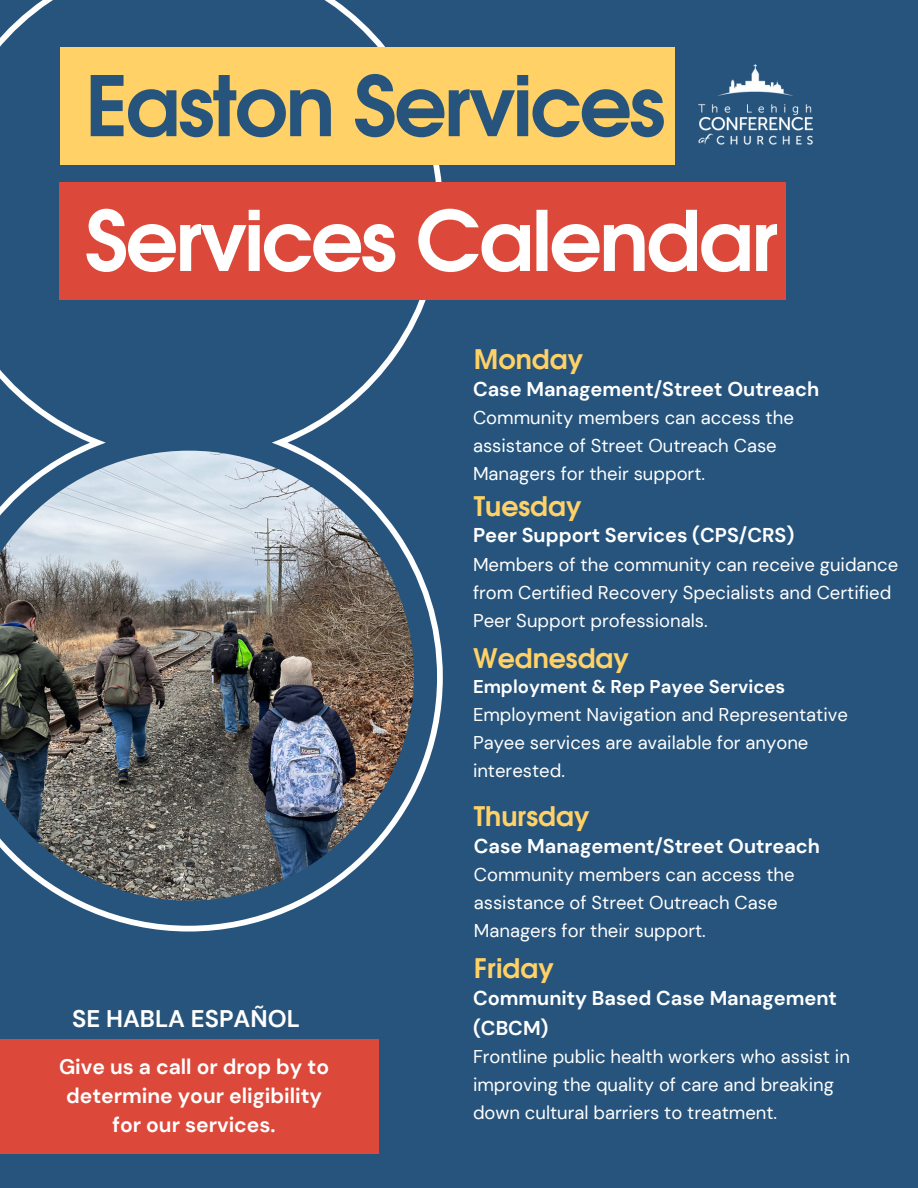
<style>
.page{position:relative;width:918px;height:1188px;background:#26547c}
.page>*{position:absolute;margin:0;border:0;box-sizing:border-box;transform-origin:0 0}
.t1{font:700 82.8px "Evolventa";letter-spacing:-.03em;color:#fff}
.t2{font:700 82.8px "Evolventa";letter-spacing:-.03em;color:#26547c}
.t3{font:700 27px "Evolventa";color:#ffd166}
.t4{font:700 24px "DM Sans";color:#fff}
.t5{font:700 21px/29.2px "DM Sans";color:#fff;text-align:center}
.t6{font:700 19.95px/30.3px "DM Sans";color:#fff}
.t7{font:18.45px/28.2px "DM Sans";color:#fff}
.s1{font-weight:700}
</style>
<div class="page">
<svg style="left:0;top:0;width:443px;height:932px"></svg>
<img style="left:0;top:451px;width:414px;height:450px">
<div style="left:60px;top:182px;width:726px;height:118px;background:#dc493a"></div>
<div style="left:60px;top:48px;width:615px;height:117px;background:#ffd166"></div>
<img style="left:699px;top:64px;width:113px;height:81px">
<div style="left:0;top:1039px;width:379px;height:114px;background:#dc493a"></div>
<p class="t2" style="left:85px;top:70px;width:582px">Easton Services</p>
<p class="t1" style="left:85px;top:205px;width:696px">Services Calendar</p>
<p class="t3" style="left:474px;top:348px;width:111px">Monday</p>
<p class="t6" style="left:473px;top:374px;width:348px">Case Management/Street Outreach</p>
<p class="t7" style="left:473px;top:403px;width:322px">Community members can access the assistance of Street Outreach Case<br>Managers for their support.</p>
<p class="t3" style="left:474px;top:494px;width:109px">Tuesday</p>
<p class="t6" style="left:473px;top:520px;width:323px">Peer Support Services (CPS/CRS)</p>
<p class="t7" style="left:473px;top:550px;width:427px">Members of the community can receive guidance from Certified Recovery Specialists and Certified<br>Peer Support professionals.</p>
<p class="t3" style="left:473px;top:647px;width:157px">Wednesday</p>
<p class="t7" style="left:473px;top:672px;width:376px"><span class="s1">Employment &amp; Rep Payee Services<br></span>Employment Navigation and Representative<br>Payee services are available for anyone interested.</p>
<p class="t3" style="left:474px;top:805px;width:117px">Thursday</p>
<p class="t6" style="left:474px;top:831px;width:348px">Case Management/Street Outreach</p>
<p class="t7" style="left:474px;top:860px;width:322px">Community members can access the assistance of Street Outreach Case<br>Managers for their support.</p>
<p class="t4" style="left:72px;top:1003px;width:229px">SE HABLA ESPAÑOL</p>
<p class="t5" style="left:59px;top:1052px;width:272px">Give us a call or drop by to determine your eligibility for our services.</p>
<p class="t3" style="left:474px;top:957px;width:81px">Friday</p>
<p class="t6" style="left:473px;top:983px;width:365px">Community Based Case Management (CBCM)</p>
<p class="t7" style="left:473px;top:1043px;width:378px">Frontline public health workers who assist in improving the quality of care and breaking down cultural barriers to treatment.</p>
</div>
